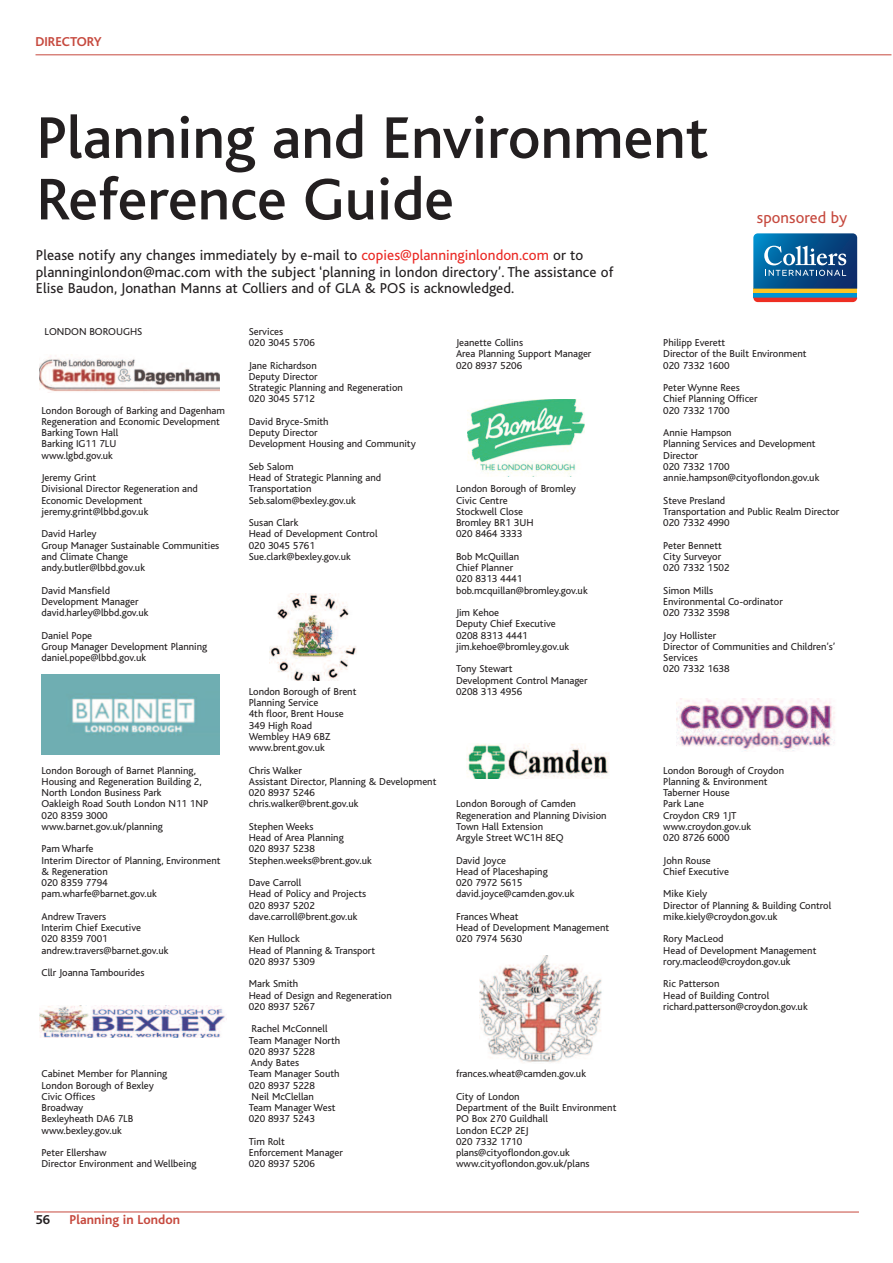
<style>
.page{position:relative;width:893px;height:1263px;background:#fff}
.page>*{position:absolute;margin:0;border:0;box-sizing:border-box;transform-origin:0 0}
.t1{font:500 61.5px/61.5px "Bliss";color:#231f20}
.t2{font:16.5px "Bliss";letter-spacing:.005em;color:#c6493e}
.t3{font:15px/16.5px "Bliss";letter-spacing:.005em;color:#231f20}
.t4{font:700 13.5px "Bliss";letter-spacing:.005em;color:#c6493e}
.t5{font:700 13.5px "Bliss";color:#231f20}
.t6{font:10.5px/11.2px "Bliss";color:#231f20}
.s1{color:#ea2924}
</style>
<div class="page">
<svg style="left:753px;top:233px;width:105px;height:70px"></svg>
<img style="left:40px;top:354px;width:180px;height:38px">
<img style="left:270px;top:593px;width:87px;height:88px">
<img style="left:40px;top:1005px;width:185px;height:33px">
<img style="left:41px;top:675px;width:179px;height:80px">
<img style="left:467px;top:743px;width:142px;height:35px">
<img style="left:676px;top:698px;width:159px;height:53px">
<img style="left:479px;top:955px;width:123px;height:108px">
<img style="left:467px;top:400px;width:117px;height:76px">
<hr style="left:36px;top:55px;width:855px;height:1px;background:#c6493e">
<hr style="left:34px;top:1212px;width:825px;height:1px;background:#c6493e">
<h1 class="t1" style="left:36px;top:114px;width:673px">Planning and Environment<br>Reference Guide</h1>
<p class="t3" style="left:36px;top:249px;width:579px">Please notify any changes immediately by e-mail to <span class="s1">copies@planninginlondon.com</span> or to planninginlondon@mac.com with the subject ‘planning in london directory’. The assistance of<br>Elise Baudon, Jonathan Manns at Colliers and of GLA &amp; POS is acknowledged.</p>
<h2 class="t2" style="left:757px;top:212px;width:92px">sponsored by</h2>
<p class="t6" style="left:45px;top:327px;width:99px">LONDON BOROUGHS</p>
<p class="t6" style="left:42px;top:406px;width:185px">London Borough of Barking and Dagenham<br>Regeneration and Economic Development<br>Barking Town Hall<br>Barking IG11 7LU<br>www.lgbd.gov.uk</p>
<p class="t6" style="left:42px;top:473px;width:158px">Jeremy Grint<br>Divisional Director Regeneration and<br>Economic Development jeremy.grint@lbbd.gov.uk</p>
<p class="t6" style="left:42px;top:529px;width:179px">David Harley<br>Group Manager Sustainable Communities and Climate Change andy.butler@lbbd.gov.uk</p>
<p class="t6" style="left:42px;top:586px;width:109px">David Mansfield<br>Development Manager david.harley@lbbd.gov.uk</p>
<p class="t6" style="left:42px;top:631px;width:167px">Daniel Pope<br>Group Manager Development Planning daniel.pope@lbbd.gov.uk</p>
<p class="t6" style="left:42px;top:766px;width:168px">London Borough of Barnet Planning,<br>Housing and Regeneration Building 2,<br>North London Business Park<br>Oakleigh Road South London N11 1NP<br>020 8359 3000 www.barnet.gov.uk/planning</p>
<p class="t6" style="left:42px;top:844px;width:180px">Pam Wharfe<br>Interim Director of Planning, Environment &amp; Regeneration<br>020 8359 7794 pam.wharfe@barnet.gov.uk</p>
<p class="t6" style="left:42px;top:912px;width:128px">Andrew Travers<br>Interim Chief Executive<br>020 8359 7001 andrew.travers@barnet.gov.uk</p>
<p class="t6" style="left:42px;top:968px;width:105px">Cllr Joanna Tambourides</p>
<p class="t6" style="left:42px;top:1069px;width:127px">Cabinet Member for Planning<br>London Borough of Bexley<br>Civic Offices<br>Broadway<br>Bexleyheath DA6 7LB www.bexley.gov.uk</p>
<p class="t6" style="left:42px;top:1148px;width:157px">Peter Ellershaw<br>Director Environment and Wellbeing</p>
<p class="t5" style="left:36px;top:1215px;width:16px">56</p>
<p class="t4" style="left:70px;top:1215px;width:112px">Planning in London</p>
<p class="t6" style="left:249px;top:327px;width:68px">Services<br>020 3045 5706</p>
<p class="t6" style="left:249px;top:361px;width:156px">Jane Richardson<br>Deputy Director<br>Strategic Planning and Regeneration<br>020 3045 5712</p>
<p class="t6" style="left:249px;top:417px;width:169px">David Bryce-Smith<br>Deputy Director<br>Development Housing and Community</p>
<p class="t6" style="left:249px;top:462px;width:134px">Seb Salom<br>Head of Strategic Planning and<br>Transportation<br>Seb.salom@bexley.gov.uk</p>
<p class="t6" style="left:249px;top:518px;width:130px">Susan Clark<br>Head of Development Control<br>020 3045 5761<br>Sue.clark@bexley.gov.uk</p>
<p class="t6" style="left:249px;top:687px;width:109px">London Borough of Brent<br>Planning Service<br>4th floor, Brent House<br>349 High Road<br>Wembley HA9 6BZ www.brent.gov.uk</p>
<p class="t6" style="left:249px;top:766px;width:189px">Chris Walker<br>Assistant Director, Planning &amp; Development<br>020 8937 5246<br>chris.walker@brent.gov.uk</p>
<p class="t6" style="left:249px;top:822px;width:125px">Stephen Weeks<br>Head of Area Planning<br>020 8937 5238<br>Stephen.weeks@brent.gov.uk</p>
<p class="t6" style="left:249px;top:878px;width:119px">Dave Carroll<br>Head of Policy and Projects<br>020 8937 5202 dave.carroll@brent.gov.uk</p>
<p class="t6" style="left:249px;top:934px;width:128px">Ken Hullock<br>Head of Planning &amp; Transport<br>020 8937 5309</p>
<p class="t6" style="left:249px;top:979px;width:144px">Mark Smith<br>Head of Design and Regeneration<br>020 8937 5267</p>
<p class="t6" style="left:249px;top:1024px;width:93px">Rachel McConnell<br>Team Manager North<br>020 8937 5228<br>Andy Bates<br>Team Manager South<br>020 8937 5228<br>Neil McClellan<br>Team Manager West<br>020 8937 5243</p>
<p class="t6" style="left:249px;top:1137px;width:96px">Tim Rolt<br>Enforcement Manager<br>020 8937 5206</p>
<p class="t6" style="left:456px;top:338px;width:137px">Jeanette Collins<br>Area Planning Support Manager<br>020 8937 5206</p>
<p class="t6" style="left:456px;top:484px;width:122px">London Borough of Bromley<br>Civic Centre<br>Stockwell Close<br>Bromley BR1 3UH<br>020 8464 3333</p>
<p class="t6" style="left:456px;top:552px;width:133px">Bob McQuillan<br>Chief Planner<br>020 8313 4441 bob.mcquillan@bromley.gov.uk</p>
<p class="t6" style="left:456px;top:608px;width:115px">Jim Kehoe<br>Deputy Chief Executive<br>0208 8313 4441 jim.kehoe@bromley.gov.uk</p>
<p class="t6" style="left:456px;top:664px;width:133px">Tony Stewart<br>Development Control Manager<br>0208 313 4956</p>
<p class="t6" style="left:456px;top:799px;width:152px">London Borough of Camden<br>Regeneration and Planning Division<br>Town Hall Extension<br>Argyle Street WC1H 8EQ</p>
<p class="t6" style="left:456px;top:856px;width:120px">David Joyce<br>Head of Placeshaping<br>020 7972 5615 david.joyce@camden.gov.uk</p>
<p class="t6" style="left:456px;top:912px;width:155px">Frances Wheat<br>Head of Development Management<br>020 7974 5630</p>
<p class="t6" style="left:456px;top:1064px;width:131px;line-height:22.5px">frances.wheat@camden.gov.uk<br>City of London</p>
<p class="t6" style="left:456px;top:1103px;width:162px">Department of the Built Environment<br>PO Box 270 Guildhall<br>London EC2P 2EJ<br>020 7332 1710 plans@cityoflondon.gov.uk www.cityoflondon.gov.uk/plans</p>
<p class="t6" style="left:663px;top:338px;width:145px">Philipp Everett<br>Director of the Built Environment<br>020 7332 1600</p>
<p class="t6" style="left:663px;top:383px;width:96px">Peter Wynne Rees<br>Chief Planning Officer<br>020 7332 1700</p>
<p class="t6" style="left:663px;top:428px;width:158px">Annie Hampson<br>Planning Services and Development<br>Director<br>020 7332 1700 annie.hampson@cityoflondon.gov.uk</p>
<p class="t6" style="left:663px;top:496px;width:178px">Steve Presland<br>Transportation and Public Realm Director<br>020 7332 4990</p>
<p class="t6" style="left:663px;top:541px;width:68px">Peter Bennett<br>City Surveyor<br>020 7332 1502</p>
<p class="t6" style="left:663px;top:586px;width:121px">Simon Mills<br>Environmental Co-ordinator<br>020 7332 3598</p>
<p class="t6" style="left:663px;top:631px;width:173px">Joy Hollister<br>Director of Communities and Children’s’<br>Services<br>020 7332 1638</p>
<p class="t6" style="left:663px;top:766px;width:122px">London Borough of Croydon<br>Planning &amp; Environment<br>Taberner House<br>Park Lane<br>Croydon CR9 1JT www.croydon.gov.uk<br>020 8726 6000</p>
<p class="t6" style="left:663px;top:856px;width:67px">John Rouse<br>Chief Executive</p>
<p class="t6" style="left:663px;top:889px;width:169px">Mike Kiely<br>Director of Planning &amp; Building Control mike.kiely@croydon.gov.uk</p>
<p class="t6" style="left:663px;top:934px;width:155px">Rory MacLeod<br>Head of Development Management rory.macleod@croydon.gov.uk</p>
<p class="t6" style="left:663px;top:979px;width:146px">Ric Patterson<br>Head of Building Control richard.patterson@croydon.gov.uk</p>
</div>
